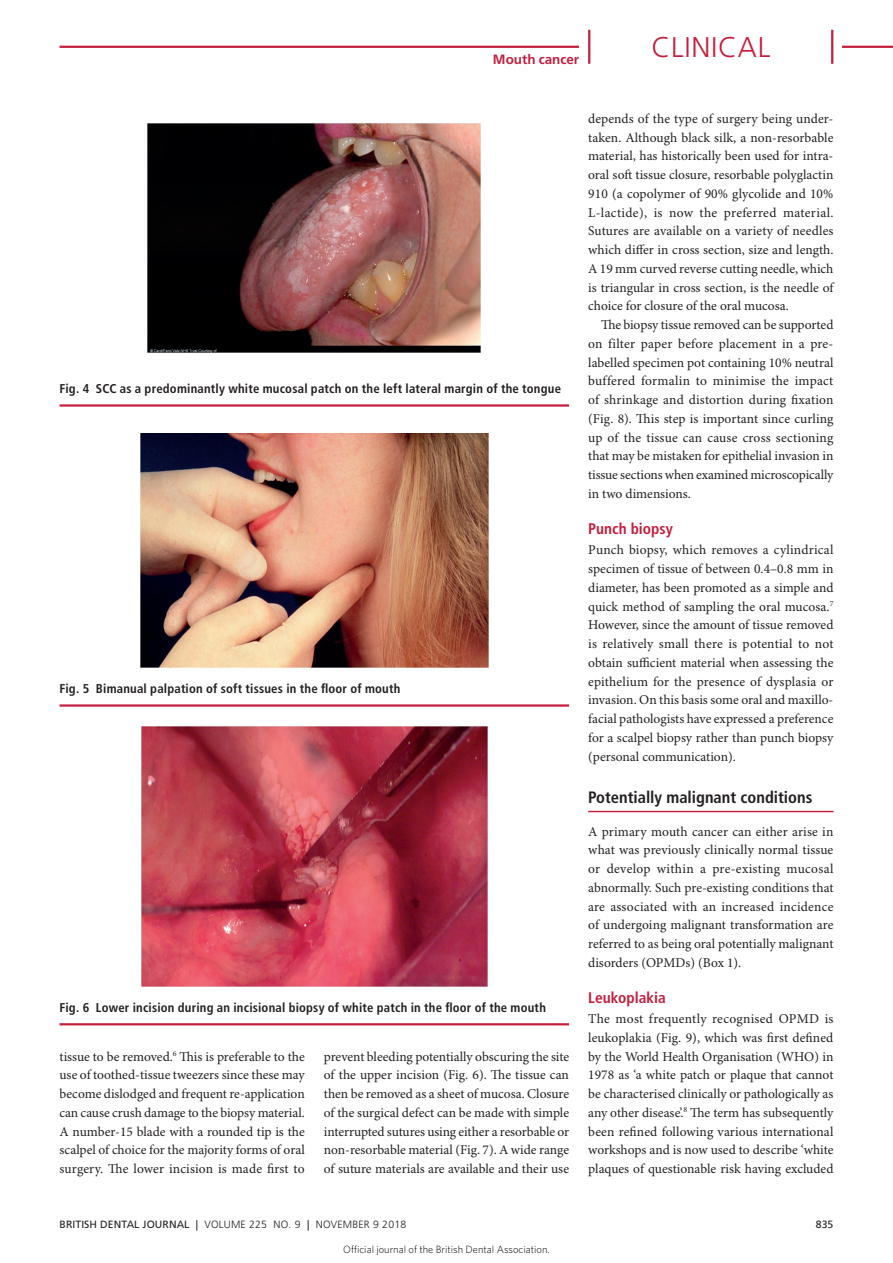
<style>
.page{position:relative;width:893px;height:1263px;background:#fff}
.page>*{position:absolute;margin:0;border:0;box-sizing:border-box;transform-origin:0 0}
.t1{font:300 28.5px "Frutiger LT Std";letter-spacing:.025em;color:#c31f3d}
.crosshead_1{font:700 condensed 16.5px "Frutiger LT Std";color:#231f20}
.crosshead_2{font:700 condensed 15.3px "Frutiger LT Std";color:#c31f3d}
.body{font:13.5px/18.8px "Minion Pro";letter-spacing:-.005em;color:#231f20;text-align:justify}
.body_fullout{font:13.5px/18.8px "Minion Pro";color:#231f20;text-align:justify}
.Tag_-_VERIFIABLE_CPD{font:700 13.5px "Frutiger LT Std";color:#c31f3d}
.table_fig_caption{font:700 condensed 12.75px "Frutiger LT Std";letter-spacing:.015em;color:#231f20}
.t2{font:300 10.5px "Frutiger LT Std";letter-spacing:.02em;color:#231f20}
.t3{font:300 10.5px "Whitney";color:#000}
.t4{font:10.5px "Frutiger LT Std";color:#231f20}
.s1{font-weight:400}
</style>
<div class="page">
<hr style="left:588px;top:811px;width:245px;height:1px;background:#c31f3d">
<hr style="left:60px;top:704px;width:509px;height:3px;background:#c31f3d">
<img style="left:140px;top:433px;width:348px;height:235px">
<hr style="left:60px;top:404px;width:509px;height:3px;background:#c31f3d">
<img style="left:148px;top:123px;width:333px;height:230px">
<hr style="left:60px;top:1023px;width:509px;height:2px;background:#c31f3d">
<img style="left:141px;top:727px;width:346px;height:260px">
<hr style="left:60px;top:46px;width:833px;height:2px;background:#c31f3d">
<div style="left:580px;top:30px;width:262px;height:34px;background:#fff"></div>
<hr style="left:831px;top:30px;width:2px;height:34px;background:#c31f3d">
<hr style="left:588px;top:30px;width:2px;height:34px;background:#c31f3d">
<p class="Tag_-_VERIFIABLE_CPD" style="left:493px;top:51px;width:88px">Mouth cancer</p>
<h1 class="t1" style="left:651px;top:31px;width:120px">CLINICAL</h1>
<p class="table_fig_caption" style="left:60px;top:381px;width:503px">Fig. 4 SCC as a predominantly white mucosal patch on the left lateral margin of the tongue</p>
<p class="table_fig_caption" style="left:60px;top:681px;width:342px">Fig. 5 Bimanual palpation of soft tissues in the floor of mouth</p>
<p class="table_fig_caption" style="left:60px;top:1000px;width:488px">Fig. 6 Lower incision during an incisional biopsy of white patch in the floor of the mouth</p>
<p class="body" style="left:60px;top:1047px;width:247px">tissue to be removed.<sup>6</sup> This is preferable to the use of toothed-tissue tweezers since these may become dislodged and frequent re-application can cause crush damage to the biopsy material.<br>A number-15 blade with a rounded tip is the scalpel of choice for the majority forms of oral surgery. The lower incision is made first to</p>
<p class="body" style="left:324px;top:1047px;width:247px">prevent bleeding potentially obscuring the site of the upper incision (Fig. 6). The tissue can then be removed as a sheet of mucosa. Closure of the surgical defect can be made with simple interrupted sutures using either a resorbable or non-resorbable material (Fig. 7). A wide range of suture materials are available and their use</p>
<p class="body" style="left:588px;top:110px;width:247px">depends of the type of surgery being under&shy;taken. Although black silk, a non-resorbable material, has historically been used for intra&shy;oral soft tissue closure, resorbable polyglactin 910 (a copolymer of 90% glycolide and 10% L-lactide), is now the preferred material.<br>Sutures are available on a variety of needles which differ in cross section, size and length.<br>A 19 mm curved reverse cutting needle, which is triangular in cross section, is the needle of choice for closure of the oral mucosa.</p>
<p class="body" style="left:588px;top:316px;width:247px;text-indent:13px">The biopsy tissue removed can be supported on filter paper before placement in a pre&shy;labelled specimen pot containing 10% neutral buffered formalin to minimise the impact of shrinkage and distortion during fixation (Fig. 8). This step is important since curling up of the tissue can cause cross sectioning that may be mistaken for epithelial invasion in tissue sections when examined microscopically in two dimensions.</p>
<p class="crosshead_2" style="left:588px;top:520px;width:86px">Punch biopsy</p>
<p class="body_fullout" style="left:588px;top:541px;width:247px">Punch biopsy, which removes a cylindrical specimen of tissue of between 0.4–0.8 mm in diameter, has been promoted as a simple and quick method of sampling the oral mucosa.<sup>7<br></sup>However, since the amount of tissue removed is relatively small there is potential to not obtain sufficient material when assessing the epithelium for the presence of dysplasia or invasion. On this basis some oral and maxillo&shy;facial pathologists have expressed a preference for a scalpel biopsy rather than punch biopsy (personal communication).</p>
<p class="crosshead_1" style="left:588px;top:787px;width:226px">Potentially malignant conditions</p>
<p class="body_fullout" style="left:588px;top:822px;width:247px">A primary mouth cancer can either arise in what was previously clinically normal tissue or develop within a pre-existing mucosal abnormally. Such pre-existing conditions that are associated with an increased incidence of undergoing malignant transformation are referred to as being oral potentially malignant disorders (OPMDs) (Box 1).</p>
<p class="crosshead_2" style="left:588px;top:988px;width:79px">Leukoplakia</p>
<p class="body_fullout" style="left:588px;top:1010px;width:247px">The most frequently recognised OPMD is leukoplakia (Fig. 9), which was first defined by the World Health Organisation (WHO) in 1978 as ‘a white patch or plaque that cannot be characterised clinically or pathologically as any other disease’.<sup>8</sup> The term has subsequently been refined following various international workshops and is now used to describe ‘white plaques of questionable risk having excluded</p>
<p class="t2" style="left:60px;top:1219px;width:348px"><span class="s1">BRITISH DENTAL JOURNAL |</span> VOLUME 225 NO. 9 <span class="s1">|</span> NOVEMBER 9 2018</p>
<p class="t4" style="left:816px;top:1218px;width:19px">835</p>
<p class="t3" style="left:343px;top:1243px;width:208px">Official journal of the British Dental Association.</p>
</div>
